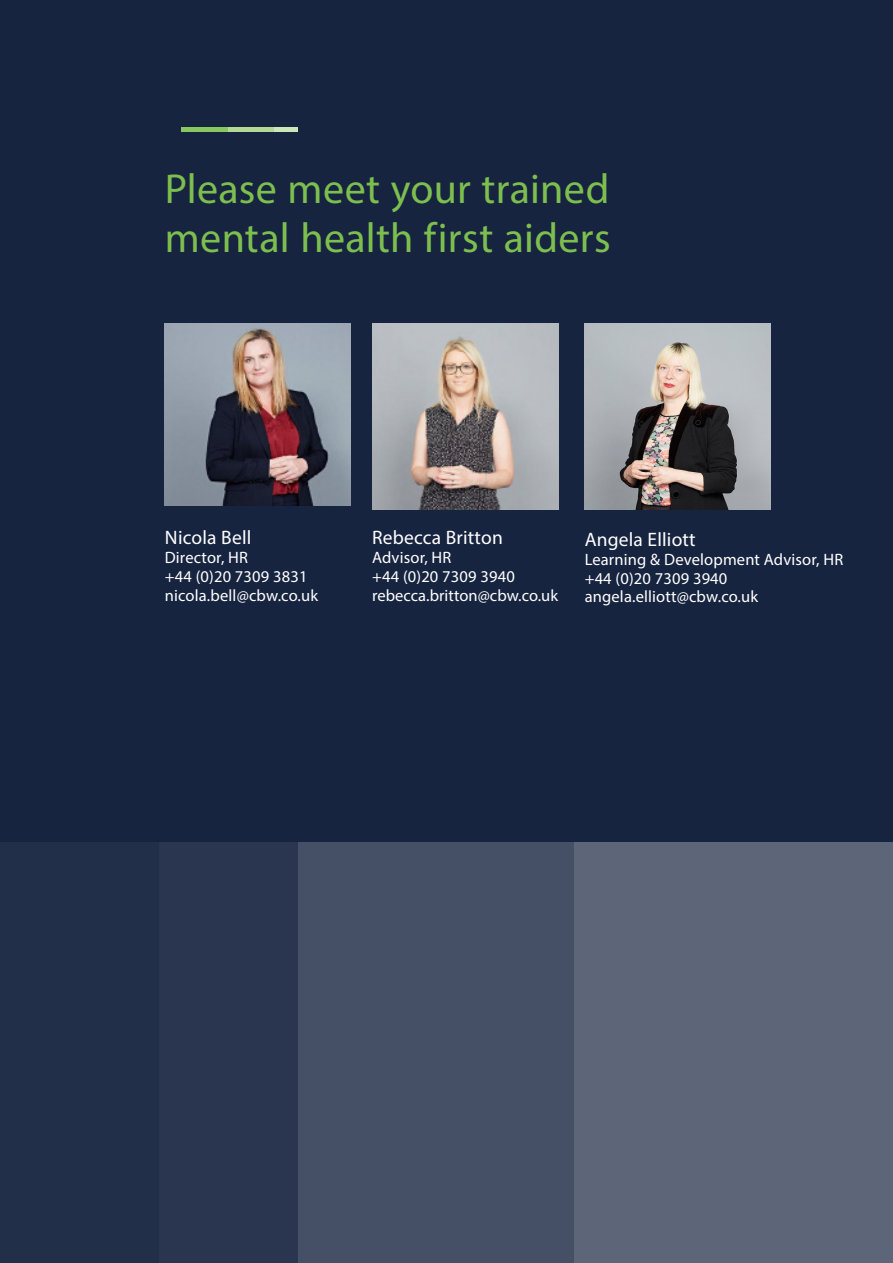
<style>
.page{position:relative;width:893px;height:1263px;background:#172440}
.page>*{position:absolute;margin:0;border:0;box-sizing:border-box;transform-origin:0 0}
.t1{font:42px "Myriad Pro";letter-spacing:.01em;color:#7dbf4f}
.Large_Copy{font:19.5px "Myriad Pro";letter-spacing:.01em;color:#fff}
.Body_New{font:16.5px "Myriad Pro";letter-spacing:.01em;color:#fff}
</style>
<div class="page">
<hr style="left:181px;top:128px;width:117px;height:4px;background:#8ac661">
<div style="left:0;top:842px;width:159px;height:421px;background:#222f49"></div>
<div style="left:298px;top:842px;width:276px;height:421px;background:#455066"></div>
<div style="left:159px;top:842px;width:139px;height:421px;background:#2a354f"></div>
<div style="left:574px;top:842px;width:319px;height:421px;background:#5d6579"></div>
<hr style="left:229px;top:128px;width:69px;height:4px;background:#b1d995">
<hr style="left:274px;top:128px;width:24px;height:4px;background:#cbe6b9">
<img style="left:165px;top:324px;width:186px;height:182px">
<img style="left:372px;top:324px;width:186px;height:186px">
<img style="left:585px;top:324px;width:186px;height:186px">
<p class="t1" style="left:165px;top:163px;width:446px">Please meet your trained</p>
<p class="t1" style="left:165px;top:212px;width:448px">mental health first aiders</p>
<p class="Large_Copy" style="left:165px;top:526px;width:88px">Nicola Bell</p>
<p class="Body_New" style="left:165px;top:547px;width:85px">Director, HR</p>
<p class="Body_New" style="left:165px;top:566px;width:144px">+44 (0)20 7309 3831</p>
<p class="Body_New" style="left:165px;top:585px;width:155px">nicola.bell@cbw.co.uk</p>
<p class="Large_Copy" style="left:372px;top:526px;width:132px">Rebecca Britton</p>
<p class="Body_New" style="left:372px;top:547px;width:81px">Advisor, HR</p>
<p class="Body_New" style="left:372px;top:566px;width:144px">+44 (0)20 7309 3940</p>
<p class="Body_New" style="left:372px;top:585px;width:188px">rebecca.britton@cbw.co.uk</p>
<p class="Large_Copy" style="left:585px;top:528px;width:113px">Angela Elliott</p>
<p class="Body_New" style="left:585px;top:549px;width:260px">Learning &amp; Development Advisor, HR</p>
<p class="Body_New" style="left:585px;top:568px;width:144px">+44 (0)20 7309 3940</p>
<p class="Body_New" style="left:585px;top:587px;width:175px">angela.elliott@cbw.co.uk</p>
</div>
